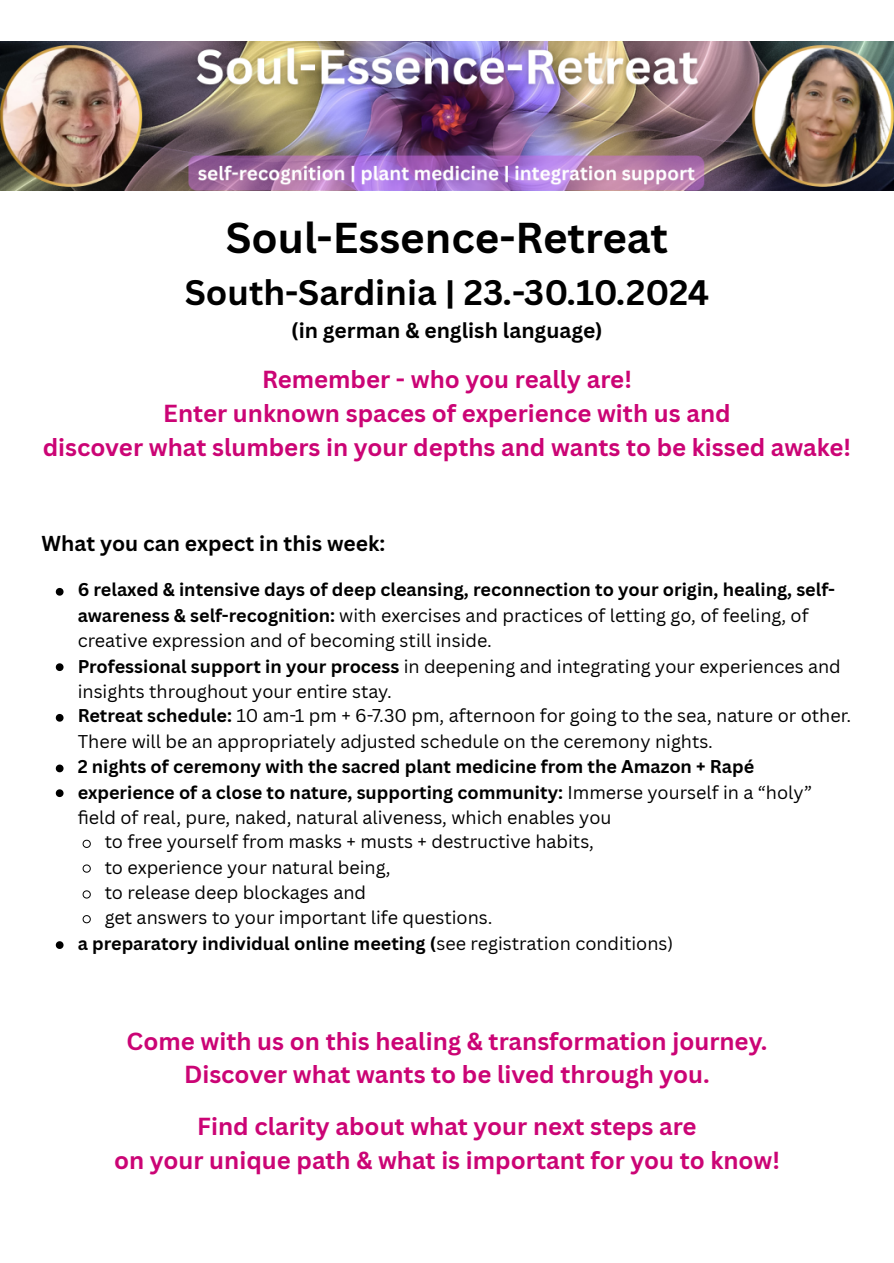
<style>
.page{position:relative;width:894px;height:1263px;background:#fff}
.page>*{position:absolute;margin:0;border:0;box-sizing:border-box;transform-origin:0 0}
.t1{font:700 42px "Canva Sans";color:#000}
.t2{font:700 34.5px "Canva Sans";color:#000}
.t3{font:700 24px/33.8px "Canva Sans";color:#cb0475;text-align:center}
.t4{font:700 21px "Canva Sans";color:#000}
.t5{font:18px/24.8px "Canva Sans";color:#000}
.t6{font:700 18px/25.3px "Canva Sans";color:#000}
.s1{font-size:33px}
.s2{font-weight:400}
.s3{font-weight:700}
</style>
<div class="page">
<img style="left:0;top:42px;width:893px;height:148px">
<svg style="left:56px;top:588px;width:7px;height:8px"></svg>
<svg style="left:56px;top:663px;width:7px;height:8px"></svg>
<svg style="left:56px;top:714px;width:7px;height:8px"></svg>
<svg style="left:56px;top:765px;width:7px;height:7px"></svg>
<svg style="left:56px;top:789px;width:7px;height:8px"></svg>
<svg style="left:82px;top:839px;width:9px;height:9px"></svg>
<svg style="left:82px;top:864px;width:9px;height:9px"></svg>
<svg style="left:82px;top:890px;width:9px;height:9px"></svg>
<svg style="left:82px;top:915px;width:9px;height:8px"></svg>
<svg style="left:56px;top:941px;width:7px;height:8px"></svg>
<h1 class="t1" style="left:226px;top:208px;width:443px">Soul-Essence-Retreat</h1>
<h1 class="t2" style="left:185px;top:268px;width:526px">South-Sardinia <span class="s1">|</span> 23.-30.10.2024</h1>
<h1 class="t4" style="left:291px;top:315px;width:313px">(in german &amp; english language)</h1>
<p class="t3" style="left:43px;top:362px;width:809px">Remember - who you really are!<br>Enter unknown spaces of experience with us and<br>discover what slumbers in your depths and wants to be kissed awake!</p>
<p class="t4" style="left:42px;top:529px;width:345px">What you can expect in this week:</p>
<p class="t6" style="left:78px;top:577px;width:758px">6 relaxed &amp; intensive days of deep cleansing, reconnection to your origin, healing, self&shy;awareness &amp; self-recognition: <span class="s2">with exercises and practices of letting go, of feeling, of creative expression and of becoming still inside.</span></p>
<p class="t5" style="left:78px;top:653px;width:764px"><span class="s3">Professional support in your process</span> in deepening and integrating your experiences and insights throughout your entire stay.</p>
<p class="t5" style="left:78px;top:702px;width:774px;line-height:25.8px"><span class="s3">Retreat schedule:</span> 10 am-1 pm + 6-7.30 pm, afternoon for going to the sea, nature or other.<br>There will be an appropriately adjusted schedule on the ceremony nights.</p>
<p class="t6" style="left:78px;top:753px;width:678px">2 nights of ceremony with the sacred plant medicine from the Amazon + Rapé</p>
<p class="t5" style="left:78px;top:779px;width:736px"><span class="s3">experience of a close to nature, supporting community:</span> Immerse yourself in a “holy” fi eld of real, pure, naked, natural aliveness, which enables you</p>
<p class="t5" style="left:105px;top:829px;width:490px">to free yourself from masks + musts + destructive habits,</p>
<p class="t5" style="left:105px;top:855px;width:287px">to experience your natural being,</p>
<p class="t5" style="left:105px;top:880px;width:263px">to release deep blockages and</p>
<p class="t5" style="left:105px;top:904px;width:389px">get answers to your important life questions.</p>
<p class="t6" style="left:78px;top:930px;width:597px">a preparatory individual online meeting (<span class="s2">see registration conditions)</span></p>
<p class="t3" style="left:126px;top:1023px;width:642px">Come with us on this healing &amp; transformation journey.<br>Discover what wants to be lived through you.</p>
<p class="t3" style="left:114px;top:1109px;width:667px">Find clarity about what your next steps are<br>on your unique path &amp; what is important for you to know!</p>
</div>
